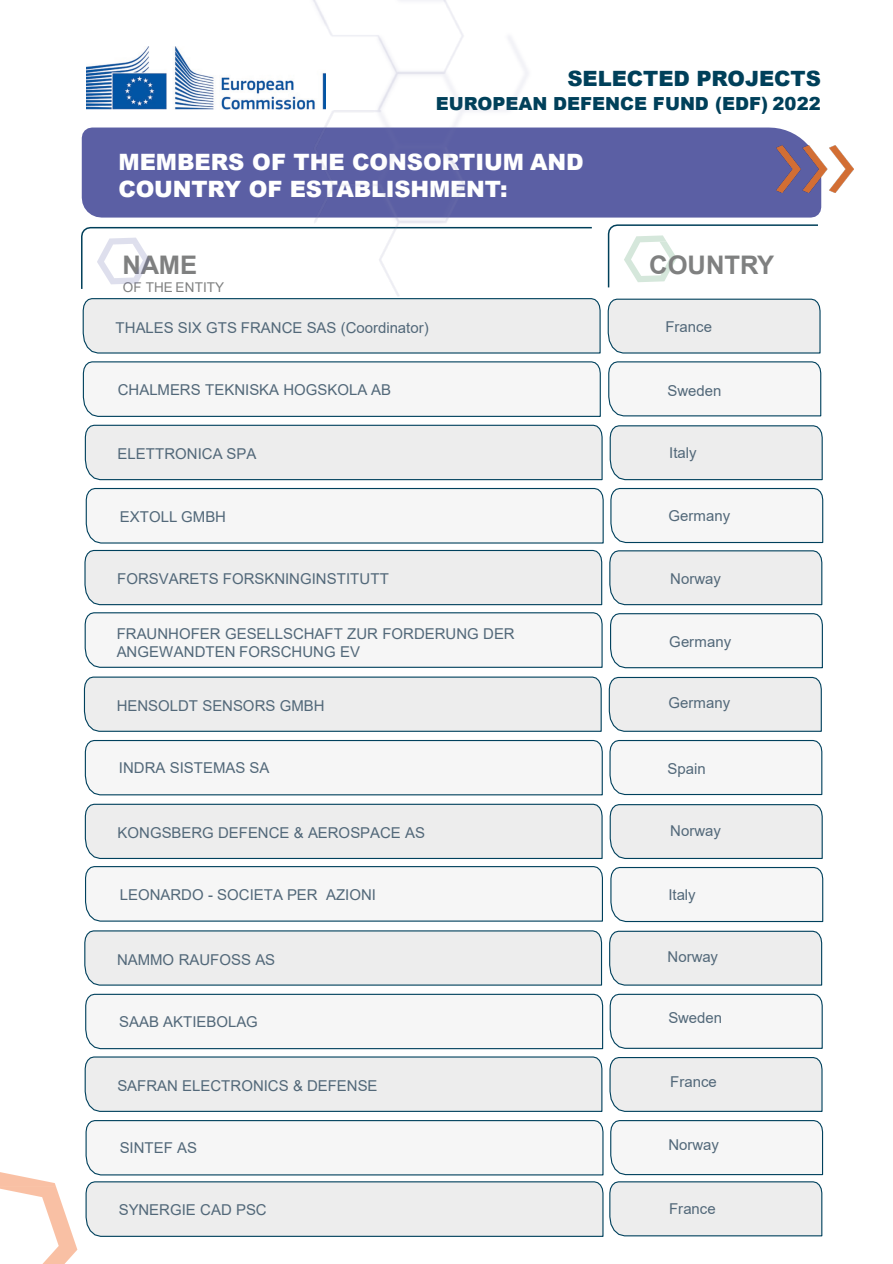
<style>
.page{position:relative;width:893px;height:1264px;background:#fff}
.page>*{position:absolute;margin:0;border:0;box-sizing:border-box;transform-origin:0 0}
.t1{font:700 25.5px "Arial";color:#7f8080}
.t2{font:900 22.5px/27px "Arial";color:#fff}
.t3{font:900 21px "Arial";letter-spacing:-.005em;color:#00405a}
.t4{font:900 18px "Arial";color:#00405a}
.t5{font:15px/18px "Arial";color:#526879}
.t6{font:13.5px "Arial";letter-spacing:.01em;color:#7f8080}
</style>
<div class="page">
<div style="left:82px;top:127px;width:739px;height:90px;background:#5b5fa4"></div>
<svg style="left:608px;top:361px;width:213px;height:56px"></svg>
<svg style="left:607px;top:298px;width:214px;height:56px;background:#e2e5e6"></svg>
<svg style="left:82px;top:361px;width:519px;height:56px"></svg>
<svg style="left:82px;top:298px;width:519px;height:56px;background:#e2e5e6"></svg>
<svg style="left:607px;top:224px;width:211px;height:64px"></svg>
<svg style="left:81px;top:226px;width:511px;height:63px"></svg>
<svg style="left:0;top:1172px;width:77px;height:91px"></svg>
<svg style="left:609px;top:425px;width:214px;height:55px;background:#e3e5e7"></svg>
<div style="left:84px;top:424px;width:519px;height:56px;background:#ededed"></div>
<svg style="left:610px;top:613px;width:213px;height:55px"></svg>
<svg style="left:84px;top:612px;width:519px;height:56px"></svg>
<svg style="left:84px;top:487px;width:739px;height:118px"></svg>
<svg style="left:609px;top:740px;width:213px;height:55px"></svg>
<svg style="left:608px;top:676px;width:214px;height:56px;background:#e2e5e7"></svg>
<div style="left:84px;top:740px;width:519px;height:55px;background:#f6f6f6"></div>
<svg style="left:83px;top:676px;width:519px;height:56px;background:#e2e5e7"></svg>
<svg style="left:610px;top:867px;width:213px;height:55px"></svg>
<svg style="left:609px;top:804px;width:214px;height:55px;background:#e2e5e6"></svg>
<svg style="left:85px;top:866px;width:518px;height:56px"></svg>
<svg style="left:84px;top:803px;width:519px;height:56px;background:#e3e5e7"></svg>
<svg style="left:609px;top:993px;width:214px;height:56px"></svg>
<svg style="left:609px;top:930px;width:213px;height:55px;background:#e4e6e7"></svg>
<div style="left:85px;top:993px;width:518px;height:56px;background:#f6f6f6"></div>
<div style="left:84px;top:930px;width:518px;height:55px;background:#ededed"></div>
<svg style="left:609px;top:1057px;width:214px;height:55px;background:#e1e4e6"></svg>
<svg style="left:84px;top:1056px;width:519px;height:56px;background:#e2e5e6"></svg>
<svg style="left:85px;top:1120px;width:738px;height:117px"></svg>
<img style="left:86px;top:46px;width:171px;height:63px">
<img style="left:257px;top:0;width:326px;height:296px">
<img style="left:776px;top:145px;width:77px;height:47px">
<h3 class="t3" style="left:567px;top:63px;width:255px">SELECTED PROJECTS</h3>
<p class="t4" style="left:436px;top:90px;width:386px">EUROPEAN DEFENCE FUND (EDF) 2022</p>
<h2 class="t2" style="left:118px;top:148px;width:466px">MEMBERS OF THE CONSORTIUM AND<br>COUNTRY OF ESTABLISHMENT:</h2>
<h1 class="t1" style="left:122px;top:247px;width:76px">NAME</h1>
<p class="t6" style="left:123px;top:277px;width:103px">OF THE ENTITY</p>
<h1 class="t1" style="left:649px;top:247px;width:126px">COUNTRY</h1>
<p class="t5" style="left:116px;top:318px;width:314px">THALES SIX GTS FRANCE SAS (Coordinator)</p>
<p class="t5" style="left:665px;top:317px;width:48px">France</p>
<p class="t5" style="left:118px;top:380px;width:275px">CHALMERS TEKNISKA HOGSKOLA AB</p>
<p class="t5" style="left:667px;top:382px;width:55px">Sweden</p>
<p class="t5" style="left:118px;top:445px;width:140px">ELETTRONICA SPA</p>
<p class="t5" style="left:669px;top:443px;width:29px">Italy</p>
<p class="t5" style="left:120px;top:507px;width:108px">EXTOLL GMBH</p>
<p class="t5" style="left:668px;top:507px;width:63px">Germany</p>
<p class="t5" style="left:117px;top:570px;width:273px">FORSVARETS FORSKNINGINSTITUTT</p>
<p class="t5" style="left:670px;top:569px;width:52px">Norway</p>
<p class="t5" style="left:117px;top:625px;width:399px">FRAUNHOFER GESELLSCHAFT ZUR FORDERUNG DER<br>ANGEWANDTEN FORSCHUNG EV</p>
<p class="t5" style="left:669px;top:632px;width:63px">Germany</p>
<p class="t5" style="left:117px;top:696px;width:209px">HENSOLDT SENSORS GMBH</p>
<p class="t5" style="left:668px;top:693px;width:63px">Germany</p>
<p class="t5" style="left:119px;top:758px;width:152px">INDRA SISTEMAS SA</p>
<p class="t5" style="left:667px;top:759px;width:39px">Spain</p>
<p class="t5" style="left:118px;top:823px;width:309px">KONGSBERG DEFENCE &amp; AEROSPACE AS</p>
<p class="t5" style="left:670px;top:821px;width:52px">Norway</p>
<p class="t5" style="left:120px;top:885px;width:258px">LEONARDO - SOCIETA PER AZIONI</p>
<p class="t5" style="left:668px;top:885px;width:29px">Italy</p>
<p class="t5" style="left:117px;top:950px;width:160px">NAMMO RAUFOSS AS</p>
<p class="t5" style="left:667px;top:946px;width:52px">Norway</p>
<p class="t5" style="left:119px;top:1012px;width:140px">SAAB AKTIEBOLAG</p>
<p class="t5" style="left:668px;top:1008px;width:55px">Sweden</p>
<p class="t5" style="left:117px;top:1076px;width:262px">SAFRAN ELECTRONICS &amp; DEFENSE</p>
<p class="t5" style="left:670px;top:1072px;width:48px">France</p>
<p class="t5" style="left:120px;top:1138px;width:79px">SINTEF AS</p>
<p class="t5" style="left:668px;top:1135px;width:52px">Norway</p>
<p class="t5" style="left:119px;top:1200px;width:149px">SYNERGIE CAD PSC</p>
<p class="t5" style="left:669px;top:1199px;width:48px">France</p>
</div>
